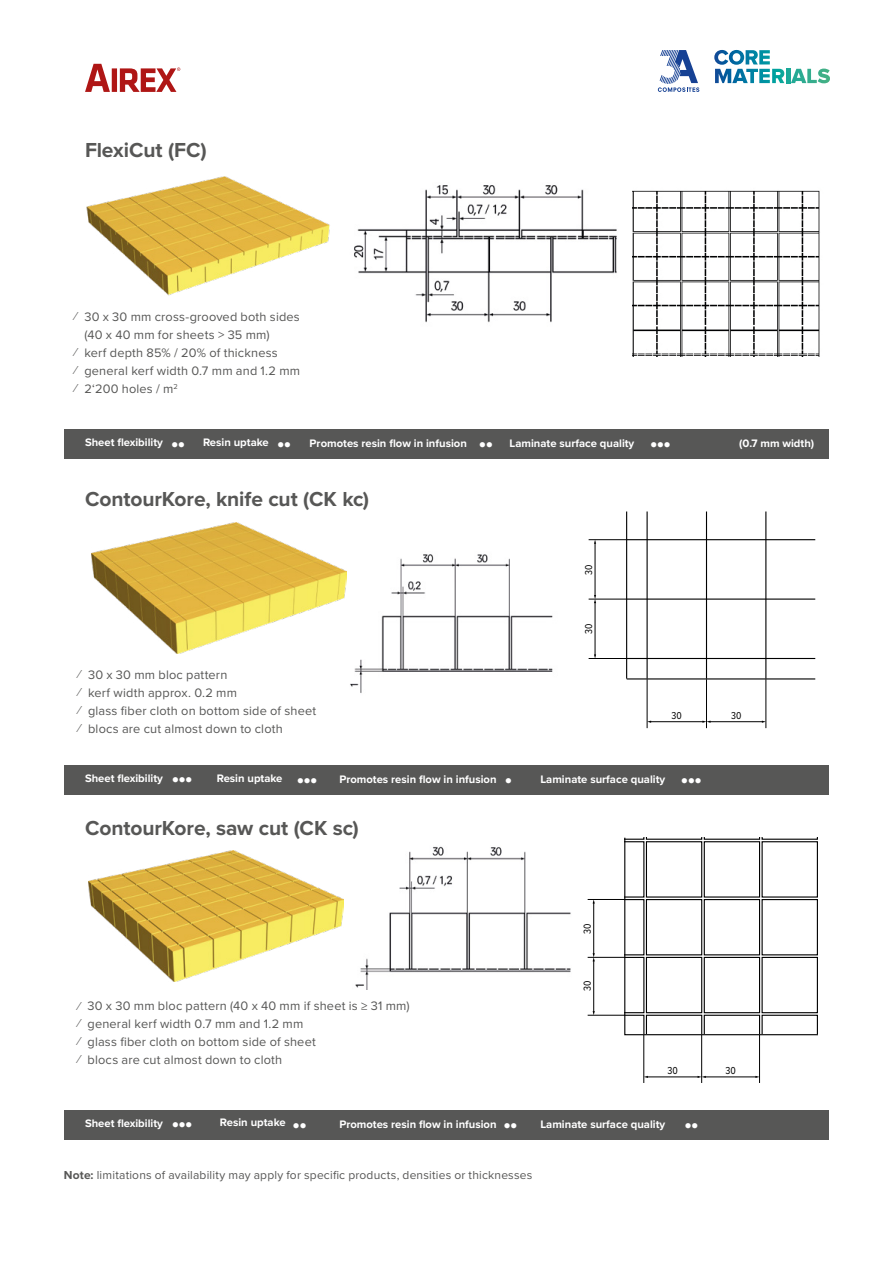
<style>
.page{position:relative;width:893px;height:1263px;background:#fff}
.page>*{position:absolute;margin:0;border:0;box-sizing:border-box;transform-origin:0 0}
.t1{font:700 21px "Proxima Nova";letter-spacing:-.005em;color:#575756}
.t2{font:12.75px/18px "Proxima Nova";letter-spacing:.015em;color:#575756}
.t3{font:12px/18px "Proxima Nova";letter-spacing:.015em;color:#575756;text-align:justify}
.t4{font:700 11.25px "Proxima Nova";color:#fff}
.t5{font:10.5px "Proxima Nova Cond";color:#000}
.t6{font:10.35px "Proxima Nova Cond";color:#000}
.t7{font:9px "Wingdings";color:#fff}
.s1{font-weight:700}
</style>
<div class="page">
<div style="left:64px;top:430px;width:765px;height:29px;background:#575756"></div>
<div style="left:64px;top:765px;width:765px;height:29px;background:#575756"></div>
<div style="left:64px;top:1110px;width:765px;height:29px;background:#575756"></div>
<img style="left:86px;top:176px;width:244px;height:120px">
<img style="left:632px;top:190px;width:188px;height:166px">
<img style="left:89px;top:850px;width:255px;height:131px">
<svg style="left:85px;top:64px;width:25px;height:28px"></svg>
<div style="left:112px;top:68px;width:5px;height:24px;background:#af1615"></div>
<svg style="left:120px;top:68px;width:60px;height:24px"></svg>
<img style="left:92px;top:522px;width:255px;height:131px">
<img style="left:354px;top:185px;width:263px;height:138px">
<img style="left:350px;top:554px;width:203px;height:139px">
<img style="left:355px;top:846px;width:216px;height:143px">
<svg style="left:714px;top:50px;width:70px;height:33px"></svg>
<hr style="left:786px;top:69px;width:4px;height:14px;background:#1aa898">
<svg style="left:791px;top:69px;width:39px;height:14px"></svg>
<svg style="left:658px;top:50px;width:41px;height:42px"></svg>
<hr style="left:626px;top:511px;width:1px;height:168px;background:#000">
<hr style="left:646px;top:511px;width:2px;height:168px;background:#000">
<hr style="left:627px;top:678px;width:188px;height:1px;background:#000">
<hr style="left:706px;top:511px;width:1px;height:168px;background:#000">
<hr style="left:765px;top:511px;width:1px;height:168px;background:#000">
<hr style="left:627px;top:539px;width:188px;height:1px;background:#000">
<hr style="left:627px;top:598px;width:188px;height:2px;background:#000">
<hr style="left:627px;top:658px;width:188px;height:1px;background:#000">
<hr style="left:589px;top:539px;width:38px;height:1px;background:#000">
<hr style="left:589px;top:599px;width:38px;height:1px;background:#000">
<hr style="left:589px;top:658px;width:38px;height:1px;background:#000">
<hr style="left:595px;top:602px;width:1px;height:53px;background:#000">
<hr style="left:595px;top:543px;width:1px;height:53px;background:#000">
<svg style="left:594px;top:595px;width:2px;height:8px"></svg>
<hr style="left:647px;top:679px;width:1px;height:49px;background:#000">
<hr style="left:706px;top:679px;width:1px;height:49px;background:#000">
<hr style="left:766px;top:679px;width:1px;height:49px;background:#000">
<hr style="left:710px;top:721px;width:53px;height:1px;background:#000">
<hr style="left:650px;top:721px;width:53px;height:1px;background:#000">
<svg style="left:702px;top:721px;width:8px;height:2px"></svg>
<hr style="left:588px;top:1015px;width:37px;height:1px;background:#000">
<hr style="left:588px;top:957px;width:37px;height:1px;background:#000">
<hr style="left:588px;top:899px;width:37px;height:1px;background:#000">
<hr style="left:593px;top:903px;width:1px;height:51px;background:#000">
<hr style="left:593px;top:961px;width:1px;height:51px;background:#000">
<svg style="left:593px;top:953px;width:2px;height:8px"></svg>
<svg style="left:624px;top:837px;width:194px;height:199px"></svg>
<hr style="left:759px;top:1035px;width:1px;height:48px;background:#000">
<hr style="left:701px;top:1035px;width:1px;height:48px;background:#000">
<hr style="left:643px;top:1035px;width:1px;height:48px;background:#000">
<hr style="left:647px;top:1077px;width:51px;height:1px;background:#000">
<hr style="left:705px;top:1077px;width:51px;height:1px;background:#000">
<svg style="left:698px;top:1076px;width:8px;height:2px"></svg>
<h1 class="t1" style="left:85px;top:137px;width:123px">FlexiCut (FC)</h1>
<p class="t3" style="left:75px;top:307px;width:3px">⁄</p>
<p class="t3" style="left:75px;top:343px;width:3px">⁄ ⁄ ⁄</p>
<p class="t2" style="left:84px;top:308px;width:217px">30 x 30 mm cross-grooved both sides (40 x 40 mm for sheets &gt; 35 mm)<br>kerf depth 85% / 20% of thickness general kerf width 0.7 mm and 1.2 mm<br>2‘200 holes / m<sup>2</sup></p>
<p class="t4" style="left:85px;top:436px;width:101px">Sheet flexibility ●●</p>
<p class="t4" style="left:203px;top:436px;width:89px">Resin uptake ●●</p>
<p class="t4" style="left:310px;top:437px;width:185px">Promotes resin flow in infusion ●●</p>
<h1 class="t1" style="left:85px;top:487px;width:286px">ContourKore, knife cut (CK kc)</h1>
<p class="t4" style="left:510px;top:437px;width:126px">Laminate surface quality</p>
<p class="t7" style="left:650px;top:440px;width:22px">●●●</p>
<p class="t4" style="left:739px;top:436px;width:76px">(0.7 mm width)</p>
<p class="t3" style="left:79px;top:665px;width:3px">⁄ ⁄ ⁄ ⁄</p>
<p class="t2" style="left:88px;top:666px;width:230px">30 x 30 mm bloc pattern<br>kerf width approx. 0.2 mm<br>glass fiber cloth on bottom side of sheet blocs are cut almost down to cloth</p>
<p class="t6" style="left:584px;top:574px;width:12px;rotate:-90deg">30</p>
<p class="t6" style="left:584px;top:634px;width:12px;rotate:-90deg">30</p>
<p class="t6" style="left:672px;top:710px;width:12px">30</p>
<p class="t6" style="left:731px;top:710px;width:12px">30</p>
<p class="t4" style="left:85px;top:771px;width:109px">Sheet flexibility ●●●</p>
<p class="t4" style="left:217px;top:772px;width:67px">Resin uptake</p>
<p class="t7" style="left:297px;top:776px;width:22px">●●●</p>
<p class="t4" style="left:339px;top:772px;width:174px">Promotes resin flow in infusion ●</p>
<p class="t4" style="left:540px;top:772px;width:126px">Laminate surface quality</p>
<p class="t7" style="left:681px;top:776px;width:22px">●●●</p>
<h1 class="t1" style="left:85px;top:815px;width:275px">ContourKore, saw cut (CK sc)</h1>
<p class="t5" style="left:582px;top:933px;width:12px;rotate:-90deg">30</p>
<p class="t2" style="left:88px;top:997px;width:324px">30 x 30 mm bloc pattern (40 x 40 mm if sheet is ≥ 31 mm) general kerf width 0.7 mm and 1.2 mm<br>glass fiber cloth on bottom side of sheet<br>blocs are cut almost down to cloth</p>
<p class="t3" style="left:78px;top:997px;width:3px">⁄ ⁄ ⁄ ⁄</p>
<p class="t5" style="left:582px;top:991px;width:12px;rotate:-90deg">30</p>
<p class="t5" style="left:667px;top:1065px;width:12px">30</p>
<p class="t5" style="left:725px;top:1065px;width:12px">30</p>
<p class="t4" style="left:85px;top:1116px;width:109px">Sheet flexibility ●●●</p>
<p class="t4" style="left:220px;top:1116px;width:88px">Resin uptake ●●</p>
<p class="t4" style="left:339px;top:1117px;width:179px">Promotes resin flow in infusion ●●</p>
<p class="t4" style="left:540px;top:1117px;width:126px">Laminate surface quality</p>
<p class="t3" style="left:64px;top:1166px;width:470px"><span class="s1">Note:</span> limitations of availability may apply for specific products, densities or thicknesses</p>
</div>
